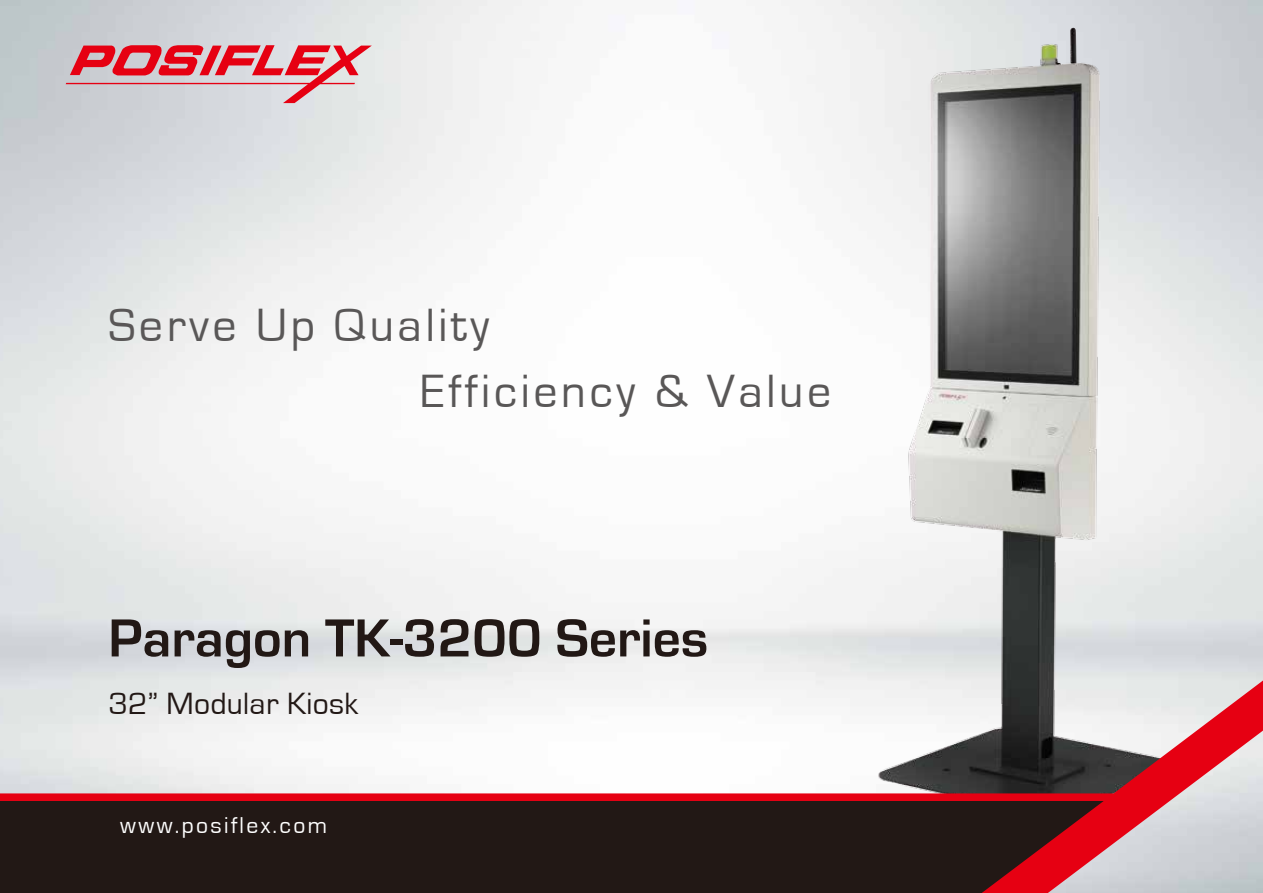
<style>
.page{position:relative;width:1263px;height:893px;background:#fff}
.page>*{position:absolute;margin:0;border:0;box-sizing:border-box;transform-origin:0 0}
.t1{font:700 55.5px "Eurostile";color:#221815}
.t2{font:48px/65.6px "Eurostile";letter-spacing:.075em;color:#595757}
.t3{font:31.65px "Eurostile";letter-spacing:.01em;color:#221815}
.t4{font:23.7px "Eurostile";letter-spacing:.1em;color:#fff}
</style>
<div class="page">
<img style="left:744px;top:23px;width:519px;height:573px">
<svg style="left:66px;top:45px;width:306px;height:58px;background:#da939c"></svg>
<svg style="left:0;top:596px;width:1263px;height:297px"></svg>
<p class="t2" style="left:421px;top:293px;width:412px;text-indent:-312px">Serve Up Quality<br>Efficiency &amp; Value</p>
<p class="t1" style="left:108px;top:608px;width:601px">Paragon TK-3200 Series</p>
<p class="t3" style="left:108px;top:686px;width:251px">32” Modular Kiosk</p>
<p class="t4" style="left:120px;top:812px;width:208px">www.posiflex.com</p>
</div>
